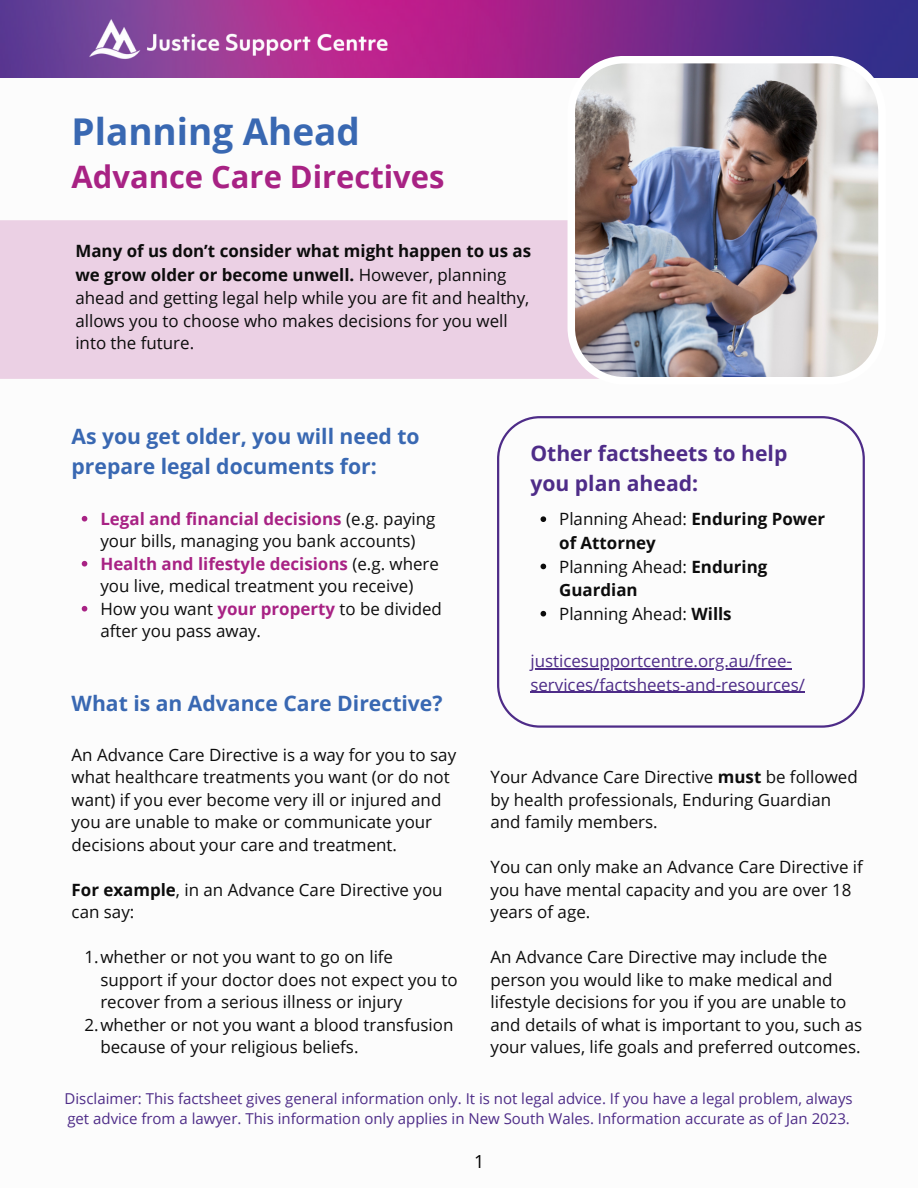
<style>
.page{position:relative;width:918px;height:1188px;background:#fff}
.page>*{position:absolute;margin:0;border:0;box-sizing:border-box;transform-origin:0 0}
.t1{font:700 36.9px "Open Sans";color:#3968b2}
.t2{font:700 30.9px "Open Sans";color:#a82284}
.t3{font:700 21.15px/29.2px "Open Sans";color:#3968b2}
.t4{font:700 21.15px/29.2px "Open Sans";color:#4e2c88}
.t5{font:18px "Open Sans";color:#000}
.t6{font:16.95px/22.5px "Open Sans";color:#0c0c0c}
.t7{font:700 16.95px/23.7px "Open Sans";color:#0c0c0c}
.t8{font:16.95px/23.7px "Open Sans";color:#4e2c88}
.t9{font:15px/20.2px "Open Sans";color:#4e2c88}
.s1{font-weight:700}
.s2{font-weight:700;color:#a82284}
.s3{font-weight:400}
</style>
<div class="page">
<img style="left:0;top:0;width:918px;height:78px">
<img style="left:83px;top:13px;width:314px;height:51px">
<div style="left:0;top:220px;width:568px;height:159px;background:#ebd0e4"></div>
<svg style="left:497px;top:416px;width:368px;height:312px"></svg>
<img style="left:568px;top:56px;width:318px;height:323px">
<svg style="left:82px;top:516px;width:5px;height:6px"></svg>
<svg style="left:82px;top:561px;width:5px;height:6px"></svg>
<svg style="left:82px;top:606px;width:5px;height:6px"></svg>
<svg style="left:541px;top:516px;width:5px;height:6px"></svg>
<svg style="left:541px;top:564px;width:5px;height:5px"></svg>
<svg style="left:541px;top:611px;width:5px;height:6px"></svg>
<hr style="left:530px;top:668px;width:262px;height:1px;background:#4e2c88">
<hr style="left:530px;top:692px;width:275px;height:1px;background:#4e2c88">
<h1 class="t1" style="left:72px;top:106px;width:290px">Planning Ahead</h1>
<h2 class="t2" style="left:72px;top:155px;width:374px">Advance Care Directives</h2>
<p class="t6" style="left:75px;top:239px;width:457px;line-height:23.4px"><span class="s1">Many of us don’t consider what might happen to us as we grow older or become unwell.</span> However, planning ahead and getting legal help while you are fit and healthy, allows you to choose who makes decisions for you well</p>
<p class="t6" style="left:75px;top:331px;width:120px">into the future.</p>
<p class="t3" style="left:72px;top:421px;width:350px">As you get older, you will need to prepare legal documents for:</p>
<p class="t6" style="left:100px;top:507px;width:343px"><span class="s2">Legal and financial decisions</span> (e.g. paying your bills, managing you bank accounts)<br><span class="s2">Health and lifestyle decisions</span> (e.g. where you live, medical treatment you receive)<br>How you want <span class="s2">your property</span> to be divided after you pass away.</p>
<p class="t3" style="left:72px;top:689px;width:372px">What is an Advance Care Directive?</p>
<p class="t6" style="left:72px;top:743px;width:386px">An Advance Care Directive is a way for you to say what healthcare treatments you want (or do not want) if you ever become very ill or injured and you are unable to make or communicate your decisions about your care and treatment.</p>
<p class="t6" style="left:72px;top:878px;width:373px"><span class="s1">For example</span>, in an Advance Care Directive you can say:</p>
<p class="t6" style="left:85px;top:945px;width:310px">1.whether or not you want to go on life</p>
<p class="t6" style="left:100px;top:968px;width:359px">support if your doctor does not expect you to</p>
<p class="t6" style="left:100px;top:990px;width:304px">recover from a serious illness or injury</p>
<p class="t6" style="left:85px;top:1013px;width:370px">2.whether or not you want a blood transfusion</p>
<p class="t6" style="left:100px;top:1035px;width:260px">because of your religious beliefs.</p>
<p class="t4" style="left:530px;top:439px;width:259px">Other factsheets to help you plan ahead:</p>
<p class="t7" style="left:559px;top:507px;width:267px"><span class="s3">Planning Ahead:</span> Enduring Power of Attorney<br><span class="s3">Planning Ahead:</span> Enduring<br>Guardian<br><span class="s3">Planning Ahead:</span> Wills</p>
<p class="t8" style="left:530px;top:649px;width:276px">justicesupportcentre.org.au/free&shy;services/factsheets-and-resources/</p>
<p class="t6" style="left:491px;top:765px;width:369px">Your Advance Care Directive <span class="s1">must</span> be followed by health professionals, Enduring Guardian and family members.</p>
<p class="t6" style="left:491px;top:855px;width:374px">You can only make an Advance Care Directive if you have mental capacity and you are over 18 years of age.</p>
<p class="t6" style="left:491px;top:945px;width:373px">An Advance Care Directive may include the person you would like to make medical and lifestyle decisions for you if you are unable to and details of what is important to you, such as your values, life goals and preferred outcomes.</p>
<p class="t9" style="left:65px;top:1088px;width:790px">Disclaimer: This factsheet gives general information only. It is not legal advice. If you have a legal problem, always get advice from a lawyer. This information only applies in New South Wales. Information accurate as of Jan 2023.</p>
<p class="t5" style="left:474px;top:1149px;width:12px">1</p>
</div>
